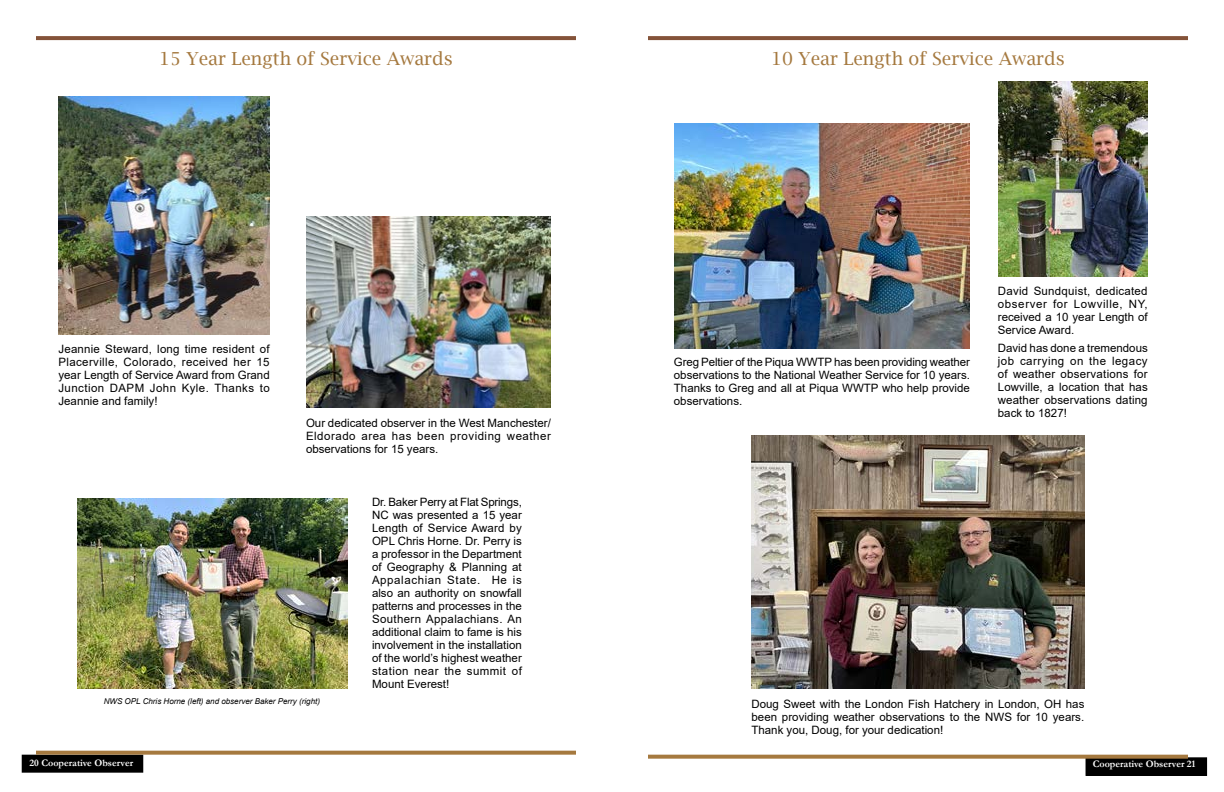
<style>
.page{position:relative;width:1224px;height:792px;background:#fff}
.page>*{position:absolute;margin:0;border:0;box-sizing:border-box;transform-origin:0 0}
.t1{font:18px "Lucida Bright";color:#a5793f}
.t2{font:11.5px/13px "Arial";color:#000;text-align:justify}
.t3{font:700 10px "Garamond";color:#fff}
.t4{font:italic 8px "Arial";color:#000}
</style>
<div class="page">
<div style="left:1086px;top:758px;width:121px;height:17px;background:#000"></div>
<div style="left:1086px;top:757px;width:121px;height:19px;border:1px solid #000"></div>
<div style="left:22px;top:755px;width:121px;height:17px;background:#000"></div>
<div style="left:22px;top:755px;width:121px;height:18px;border:1px solid #000"></div>
<svg style="left:648px;top:755px;width:540px;height:4px;background:#a87f4a"></svg>
<svg style="left:36px;top:751px;width:540px;height:4px;background:#ab824d"></svg>
<svg style="left:36px;top:36px;width:540px;height:4px;background:#87573d"></svg>
<img style="left:59px;top:97px;width:211px;height:237px">
<img style="left:77px;top:498px;width:270px;height:191px">
<img style="left:306px;top:217px;width:245px;height:190px">
<svg style="left:648px;top:36px;width:540px;height:4px;background:#87573d"></svg>
<img style="left:752px;top:435px;width:332px;height:253px">
<img style="left:998px;top:81px;width:150px;height:195px">
<img style="left:674px;top:123px;width:296px;height:225px">
<h1 class="t1" style="left:159px;top:48px;width:295px">15 Year Length of Service Awards</h1>
<p class="t2" style="left:58px;top:342px;width:213px">Jeannie Steward, long time resident of Placerville, Colorado, received her 15 year Length of Service Award from Grand Junction DAPM John Kyle. Thanks to Jeannie and family!</p>
<p class="t2" style="left:306px;top:416px;width:246px">Our dedicated observer in the West Manchester/ Eldorado area has been providing weather observations for 15 years.</p>
<p class="t2" style="left:372px;top:496px;width:151px">Dr. Baker Perry at Flat Springs, NC was presented a 15 year Length of Service Award by OPL Chris Horne. Dr. Perry is a professor in the Department of Geography &amp; Planning at Appalachian State. He is also an authority on snowfall patterns and processes in the Southern Appalachians. An additional claim to fame is his involvement in the installation of the world’s highest weather station near the summit of Mount Everest!</p>
<p class="t4" style="left:104px;top:696px;width:218px">NWS OPL Chris Horne (left) and observer Baker Perry (right)</p>
<h1 class="t1" style="left:771px;top:48px;width:295px">10 Year Length of Service Awards</h1>
<p class="t2" style="left:674px;top:356px;width:298px">Greg Peltier of the Piqua WWTP has been providing weather observations to the National Weather Service for 10 years.<br>Thanks to Greg and all at Piqua WWTP who help provide observations.</p>
<p class="t2" style="left:998px;top:284px;width:151px">David Sundquist, dedicated observer for Lowville, NY, received a 10 year Length of Service Award.</p>
<p class="t2" style="left:998px;top:342px;width:151px">David has done a tremendous job carrying on the legacy of weather observations for Lowville, a location that has weather observations dating back to 1827!</p>
<p class="t2" style="left:752px;top:697px;width:334px">Doug Sweet with the London Fish Hatchery in London, OH has been providing weather observations to the NWS for 10 years.<br>Thank you, Doug, for your dedication!</p>
<p class="t3" style="left:30px;top:756px;width:105px">20 Cooperative Observer</p>
<p class="t3" style="left:1093px;top:757px;width:104px">Cooperative Observer 21</p>
</div>
